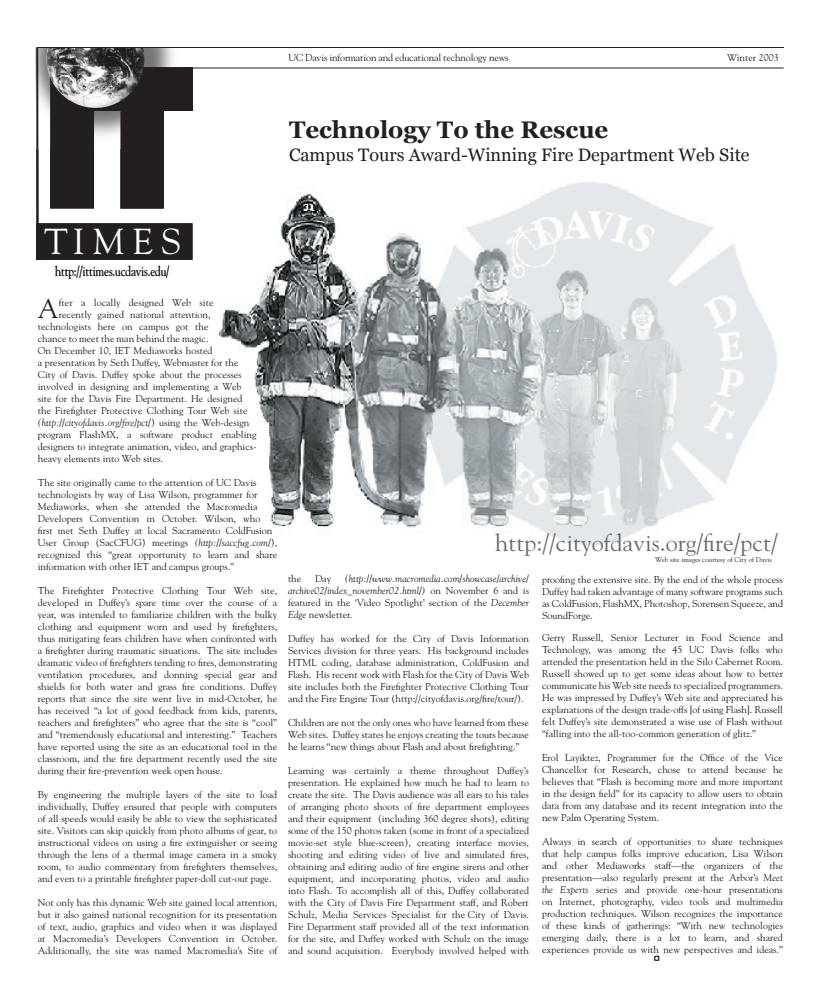
<style>
.page{position:relative;width:819px;height:1008px;background:#fff}
.page>*{position:absolute;margin:0;border:0;box-sizing:border-box;transform-origin:0 0}
.t1{font:36px "Goudy";color:#fff}
.t2{font:27px "Goudy";color:#231f20}
.t3{font:24px "Goudy";color:#6b6b6e}
.t4{font:700 24px "Georgia";color:#231f20}
.t5{font:18px "Georgia";color:#231f20}
.t6{font:14px "Goudy";letter-spacing:-.015em;color:#231f20;scale:.8 1}
.t7{font:700 11px "Goudy";color:#231f20}
.t8{font:10px/12px "Goudy";color:#231f20;text-align:justify}
.t9{font:italic 10px/12px "Goudy";color:#231f20;text-align:justify}
.t10{font:7px "Goudy";color:#231f20}
.s1{font-style:normal}
.s2{font-style:italic}
</style>
<div class="page">
<img style="left:218px;top:182px;width:559px;height:364px">
<img style="left:36px;top:47px;width:137px;height:101px">
<div style="left:37px;top:224px;width:155px;height:35px;background:#231f20"></div>
<div style="left:36px;top:224px;width:156px;height:36px;border:1px solid #231f20"></div>
<hr style="left:36px;top:48px;width:2px;height:179px;background:#231f20">
<div style="left:121px;top:95px;width:42px;height:113px;background:#231f20"></div>
<svg style="left:92px;top:69px;width:98px;height:40px;fill:#231f20"></svg>
<div style="left:90px;top:67px;width:102px;height:44px;border:1px solid #231f20"></div>
<svg style="left:53px;top:79px;width:39px;height:127px;background:#3e3b3c"></svg>
<div style="left:51px;top:77px;width:43px;height:131px;border:1px solid #231f20"></div>
<hr style="left:191px;top:68px;width:593px;height:1px;background:#231f20">
<hr style="left:37px;top:47px;width:747px;height:1px;background:#231f20">
<p class="t8" style="left:288px;top:52px;width:222px">UC Davis information and educational technology news</p>
<p class="t8" style="left:727px;top:52px;width:53px">Winter 2003</p>
<h3 class="t4" style="left:289px;top:116px;width:321px">Technology To the Rescue</h3>
<h3 class="t5" style="left:289px;top:144px;width:462px">Campus Tours Award-Winning Fire Department Web Site</h3>
<h1 class="t1" style="left:44px;top:219px;width:138px">T I M E S</h1>
<h3 class="t6" style="left:55px;top:262px;width:144px">http://ittimes.ucdavis.edu/</h3>
<h2 class="t2" style="left:38px;top:292px;width:23px">A</h2>
<p class="t8" style="left:59px;top:297px;width:156px">fter a locally designed Web site</p>
<p class="t8" style="left:59px;top:309px;width:153px">recently gained national attention,</p>
<p class="t8" style="left:38px;top:321px;width:172px">technologists here on campus got the</p>
<p class="t8" style="left:38px;top:333px;width:172px">chance to meet the man behind the magic.</p>
<p class="t8" style="left:38px;top:345px;width:176px">On December 10, IET Mediaworks hosted</p>
<p class="t8" style="left:38px;top:357px;width:202px">a presentation by Seth Duffey, Webmaster for the</p>
<p class="t8" style="left:38px;top:369px;width:205px">City of Davis. Duffey spoke about the processes</p>
<p class="t8" style="left:38px;top:381px;width:205px">involved in designing and implementing a Web</p>
<p class="t8" style="left:38px;top:393px;width:206px">site for the Davis Fire Department. He designed</p>
<p class="t8" style="left:38px;top:405px;width:211px">the Firefighter Protective Clothing Tour Web site</p>
<p class="t9" style="left:38px;top:417px;width:213px">(http://cityofdavis.org/fire/pct/<span class="s1">) using the Web-design</span></p>
<p class="t8" style="left:38px;top:429px;width:220px">program FlashMX, a software product enabling</p>
<p class="t8" style="left:38px;top:441px;width:220px">designers to integrate animation, video, and graphics-</p>
<p class="t8" style="left:38px;top:453px;width:127px">heavy elements into Web sites.</p>
<p class="t8" style="left:38px;top:477px;width:241px;text-align:left">The site originally came to the attention of UC Davis technologists by way of Lisa Wilson, programmer for Mediaworks, when she attended the Macromedia Developers Convention in October. Wilson, who first met Seth Duffey at local Sacramento ColdFusion User Group (SacCFUG) meetings <span class="s2">(http://saccfug.com/</span>), recognized this “great opportunity to learn and share information with other IET and campus groups.”</p>
<p class="t8" style="left:38px;top:585px;width:241px">The Firefighter Protective Clothing Tour Web site, developed in Duffey’s spare time over the course of a year, was intended to familiarize children with the bulky clothing and equipment worn and used by firefighters, thus mitigating fears children have when confronted with a firefighter during traumatic situations. The site includes dramatic video of firefighters tending to fires, demonstrating ventilation procedures, and donning special gear and shields for both water and grass fire conditions. Duffey reports that since the site went live in mid-October, he has received “a lot of good feedback from kids, parents, teachers and firefighters” who agree that the site is “cool” and “tremendously educational and interesting.” Teachers have reported using the site as an educational tool in the classroom, and the fire department recently used the site during their fire-prevention week open house.</p>
<p class="t8" style="left:38px;top:789px;width:241px">By engineering the multiple layers of the site to load individually, Duffey ensured that people with computers of all speeds would easily be able to view the sophisticated site. Visitors can skip quickly from photo albums of gear, to instructional videos on using a fire extinguisher or seeing through the lens of a thermal image camera in a smoky room, to audio commentary from firefighters themselves, and even to a printable firefighter paper-doll cut-out page.</p>
<p class="t8" style="left:38px;top:897px;width:241px">Not only has this dynamic Web site gained local attention, but it also gained national recognition for its presentation of text, audio, graphics and video when it was displayed at Macromedia’s Developers Convention in October.<br>Additionally, the site was named Macromedia’s Site of</p>
<h3 class="t3" style="left:495px;top:527px;width:284px">http://cityofdavis.org/fire/pct/</h3>
<p class="t10" style="left:655px;top:556px;width:118px">Web site images courtesy of City of Davis</p>
<p class="t9" style="left:288px;top:573px;width:243px;text-indent:57px">(http://www.macromedia.com/showcase/archive/ archive02/index_november02.html/) <span class="s1">on November 6 and is featured in the ‘Video Spotlight’ section of the</span> December Edge <span class="s1">newsletter.</span></p>
<p class="t8" style="left:288px;top:633px;width:243px">Duffey has worked for the City of Davis Information Services division for three years. His background includes HTML coding, database administration, ColdFusion and Flash. His recent work with Flash for the City of Davis Web site includes both the Firefighter Protective Clothing Tour and the Fire Engine Tour (http://cityofdavis.org/fire/tour/).</p>
<p class="t8" style="left:288px;top:717px;width:242px">Children are not the only ones who have learned from these Web sites. Duffey states he enjoys creating the tours because he learns “new things about Flash and about firefighting.”</p>
<p class="t8" style="left:288px;top:765px;width:243px">Learning was certainly a theme throughout Duffey’s presentation. He explained how much he had to learn to create the site. The Davis audience was all ears to his tales of arranging photo shoots of fire department employees and their equipment (including 360 degree shots), editing some of the 150 photos taken (some in front of a specialized movie-set style blue-screen), creating interface movies, shooting and editing video of live and simulated fires, obtaining and editing audio of fire engine sirens and other equipment, and incorporating photos, video and audio into Flash. To accomplish all of this, Duffey collaborated with the City of Davis Fire Department staff, and Robert Schulz, Media Services Specialist for the City of Davis.<br>Fire Department staff provided all of the text information for the site, and Duffey worked with Schulz on the image and sound acquisition. Everybody involved helped with</p>
<p class="t8" style="left:288px;top:573px;width:15px">the</p>
<p class="t8" style="left:315px;top:573px;width:18px">Day</p>
<p class="t8" style="left:542px;top:574px;width:243px">proofing the extensive site. By the end of the whole process Duffey had taken advantage of many software programs such as ColdFusion, FlashMX, Photoshop, Sorensen Squeeze, and SoundForge.</p>
<p class="t8" style="left:542px;top:632px;width:243px">Gerry Russell, Senior Lecturer in Food Science and Technology, was among the 45 UC Davis folks who attended the presentation held in the Silo Cabernet Room.<br>Russell showed up to get some ideas about how to better communicate his Web site needs to specialized programmers.<br>He was impressed by Duffey’s Web site and appreciated his explanations of the design trade-offs [of using Flash]. Russell felt Duffey’s site demonstrated a wise use of Flash without “falling into the all-too-common generation of glitz.”</p>
<p class="t8" style="left:542px;top:752px;width:243px">Erol Layiktez, Programmer for the Office of the Vice Chancellor for Research, chose to attend because he believes that “Flash is becoming more and more important in the design field” for its capacity to allow users to obtain data from any database and its recent integration into the new Palm Operating System.</p>
<p class="t8" style="left:542px;top:836px;width:243px">Always in search of opportunities to share techniques that help campus folks improve education, Lisa Wilson and other Mediaworks staff—the organizers of the presentation—also regularly present at the Arbor’s <span class="s2">Meet the Experts</span> series and provide one-hour presentations on Internet, photography, video tools and multimedia production techniques. Wilson recognizes the importance of these kinds of gatherings: “With new technologies emerging daily, there is a lot to learn, and shared experiences provide us with new perspectives and ideas.”</p>
<p class="t7" style="left:654px;top:952px;width:8px">¤</p>
</div>
